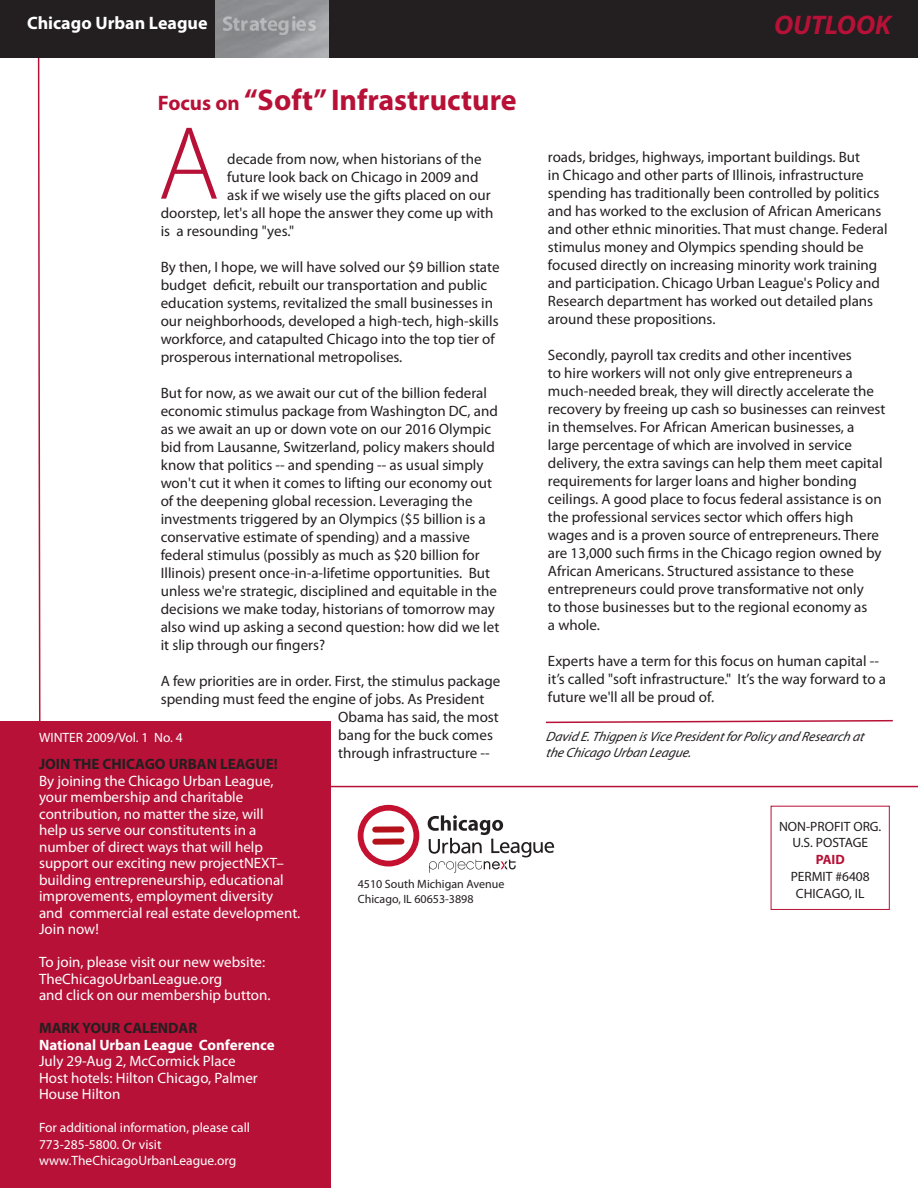
<style>
.page{position:relative;width:918px;height:1188px;background:#fff}
.page>*{position:absolute;margin:0;border:0;box-sizing:border-box;transform-origin:0 0}
.t1{font:300 105px "Myriad Pro";color:#b71137}
.t2{font:700 30px "Myriad Pro";color:#b71137}
.t3{font:italic 700 27px "Myriad Pro";color:#b71137}
.t4{font:700 18px "Myriad Pro";color:#fff}
.t5{font:15px/18px "Myriad Pro";color:#231f20}
.t6{font:15px/16.5px "Myriad Pro";color:#fff}
.t7{font:700 15px "Myriad Pro";color:#231f20}
.t8{font:700 15px "Myriad Pro";color:#fff}
.t9{font:13.5px/16.5px "Myriad Pro";color:#fff}
.t10{font:italic 13.5px/16.2px "Myriad Pro";color:#231f20}
.t11{font:13.5px/16.2px "Myriad Pro";color:#231f20;text-align:center}
.t12{font:700 13.5px "Myriad Pro";color:#b71137}
.t13{font:12px/14.4px "Myriad Pro";color:#231f20}
.s1{font-size:21px}
</style>
<div class="page">
<svg style="left:37px;top:57px;width:5px;height:664px"></svg>
<hr style="left:316px;top:786px;width:602px;height:1px;background:#b71137">
<img style="left:213px;top:57px;width:116px;height:1px">
<svg style="left:358px;top:805px;width:61px;height:62px"></svg>
<div style="left:372px;top:826px;width:32px;height:7px;background:#b5111a;border-radius:3px"></div>
<div style="left:372px;top:839px;width:32px;height:6px;background:#b5111a;border-radius:3px"></div>
<svg style="left:428px;top:815px;width:126px;height:58px"></svg>
<div style="left:771px;top:806px;width:119px;height:104px;border:1px solid #b71137"></div>
<img style="left:223px;top:16px;width:93px;height:19px">
<div style="left:0;top:0;width:215px;height:57px;background:#231f20"></div>
<div style="left:329px;top:0;width:589px;height:58px;background:#231f20"></div>
<svg style="left:545px;top:719px;width:348px;height:5px"></svg>
<div style="left:0;top:721px;width:331px;height:466px;background:#b71137"></div>
<p class="t4" style="left:27px;top:16px;width:182px">Chicago Urban League</p>
<h3 class="t3" style="left:774px;top:9px;width:118px">OUTLOOK</h3>
<h2 class="t2" style="left:158px;top:89px;width:360px"><span class="s1">Focus on</span> “Soft” Infrastructure</h2>
<h1 class="t1" style="left:158px;top:101px;width:63px">A</h1>
<p class="t5" style="left:227px;top:151px;width:256px">decade from now, when historians of the</p>
<p class="t5" style="left:227px;top:169px;width:253px">future look back on Chicago in 2009 and</p>
<p class="t5" style="left:227px;top:187px;width:265px">ask if we wisely use the gifts placed on our</p>
<p class="t5" style="left:161px;top:205px;width:334px">doorstep, let's all hope the answer they come up with</p>
<p class="t5" style="left:161px;top:223px;width:135px">is a resounding "yes."</p>
<p class="t5" style="left:161px;top:259px;width:340px">By then, I hope, we will have solved our $9 billion state budget deficit, rebuilt our transportation and public education systems, revitalized the small businesses in our neighborhoods, developed a high-tech, high-skills workforce, and catapulted Chicago into the top tier of prosperous international metropolises.</p>
<p class="t5" style="left:161px;top:385px;width:340px">But for now, as we await our cut of the billion federal economic stimulus package from Washington DC, and as we await an up or down vote on our 2016 Olympic bid from Lausanne, Switzerland, policy makers should know that politics -- and spending -- as usual simply won't cut it when it comes to lifting our economy out of the deepening global recession. Leveraging the investments triggered by an Olympics ($5 billion is a conservative estimate of spending) and a massive federal stimulus (possibly as much as $20 billion for Illinois) present once-in-a-lifetime opportunities. But unless we're strategic, disciplined and equitable in the decisions we make today, historians of tomorrow may also wind up asking a second question: how did we let it slip through our fingers?</p>
<p class="t5" style="left:161px;top:673px;width:341px">A few priorities are in order. First, the stimulus package</p>
<p class="t5" style="left:161px;top:691px;width:325px">spending must feed the engine of jobs. As President</p>
<p class="t5" style="left:338px;top:709px;width:162px">Obama has said, the most</p>
<p class="t5" style="left:338px;top:727px;width:156px">bang for the buck comes</p>
<p class="t5" style="left:338px;top:745px;width:153px">through infrastructure --</p>
<p class="t9" style="left:39px;top:730px;width:145px">WINTER 2009/Vol. 1 No. 4</p>
<p class="t7" style="left:39px;top:759px;width:240px">JOIN THE CHICAGO URBAN LEAGUE!</p>
<p class="t6" style="left:39px;top:774px;width:263px">By joining the Chicago Urban League, your membership and charitable contribution, no matter the size, will<br>help us serve our constitutents in a number of direct ways that will help support our exciting new projectNEXT– building entrepreneurship, educational improvements, employment diversity and commercial real estate development.<br>Join now!</p>
<p class="t6" style="left:39px;top:955px;width:233px">To join, please visit our new website:<br>TheChicagoUrbanLeague.org<br>and click on our membership button.</p>
<p class="t7" style="left:39px;top:1023px;width:160px">MARK YOUR CALENDAR</p>
<p class="t8" style="left:39px;top:1039px;width:237px">National Urban League Conference</p>
<p class="t6" style="left:39px;top:1054px;width:220px">July 29-Aug 2, McCormick Place<br>Host hotels: Hilton Chicago, Palmer<br>House Hilton</p>
<p class="t9" style="left:39px;top:1121px;width:213px">For additional information, please call<br>773-285-5800. Or visit www.TheChicagoUrbanLeague.org</p>
<p class="t13" style="left:358px;top:878px;width:148px">4510 South Michigan Avenue<br>Chicago, IL 60653-3898</p>
<p class="t5" style="left:548px;top:150px;width:341px">roads, bridges, highways, important buildings. But<br>in Chicago and other parts of Illinois, infrastructure spending has traditionally been controlled by politics and has worked to the exclusion of African Americans and other ethnic minorities. That must change. Federal stimulus money and Olympics spending should be focused directly on increasing minority work training and participation. Chicago Urban League's Policy and Research department has worked out detailed plans around these propositions.</p>
<p class="t5" style="left:548px;top:348px;width:339px">Secondly, payroll tax credits and other incentives<br>to hire workers will not only give entrepreneurs a much-needed break, they will directly accelerate the recovery by freeing up cash so businesses can reinvest in themselves. For African American businesses, a large percentage of which are involved in service delivery, the extra savings can help them meet capital requirements for larger loans and higher bonding ceilings. A good place to focus federal assistance is on the professional services sector which offers high wages and is a proven source of entrepreneurs. There are 13,000 such firms in the Chicago region owned by African Americans. Structured assistance to these entrepreneurs could prove transformative not only<br>to those businesses but to the regional economy as<br>a whole.</p>
<p class="t5" style="left:548px;top:654px;width:340px">Experts have a term for this focus on human capital -- it’s called "soft infrastructure." It’s the way forward to a future we'll all be proud of.</p>
<p class="t10" style="left:546px;top:730px;width:319px">David E.Thigp en is Vice President forPolicy and Research at the Chicago Urban League.</p>
<p class="t11" style="left:779px;top:819px;width:104px">NON-PROFIT ORG.<br>U.S. POSTAGE</p>
<p class="t12" style="left:816px;top:855px;width:31px">PAID</p>
<p class="t11" style="left:791px;top:870px;width:81px">PERMIT #6408<br>CHICAGO, IL</p>
</div>
